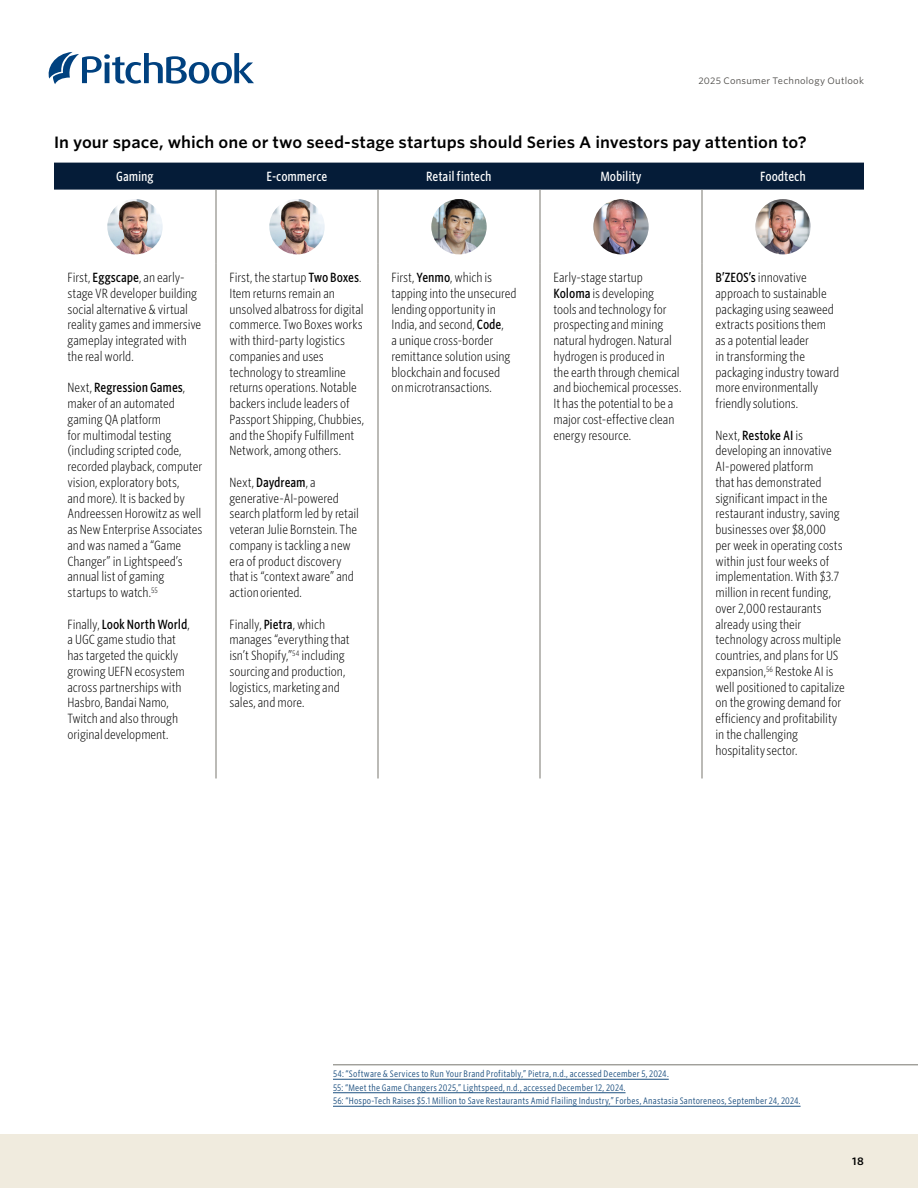
<style>
.page{position:relative;width:918px;height:1188px;background:#fff}
.page>*{position:absolute;margin:0;border:0;box-sizing:border-box;transform-origin:0 0}
.AN_Chart___table_title{font:600 15.75px "Whitney S Sm";letter-spacing:.005em;color:#000}
.AN_Table_text{font:300 12.75px/15.8px "Whitney Cond S Sm";letter-spacing:-.005em;color:#000}
.AN_Table_header_row{font:500 12.75px "Whitney Cond S Sm";letter-spacing:-.005em;color:#fff}
.t1{font:600 10.5px "Whitney S Sm";color:#000}
.AN_Footnote{font:9px/13.5px "Whitney Cond S Sm";letter-spacing:.02em;color:#1d5080}
.AN_Header{font:9px "Whitney S Sm";letter-spacing:.025em;color:#484643}
.s1{font-weight:500}
</style>
<div class="page">
<div style="left:0;top:1134px;width:918px;height:54px;background:#f0ebde"></div>
<svg style="left:49px;top:52px;width:205px;height:32px"></svg>
<div style="left:54px;top:163px;width:810px;height:27px;background:#051c38"></div>
<hr style="left:216px;top:190px;width:1px;height:74px;background:#78766f">
<hr style="left:378px;top:190px;width:1px;height:74px;background:#78766f">
<hr style="left:540px;top:190px;width:1px;height:74px;background:#78766f">
<hr style="left:702px;top:190px;width:1px;height:74px;background:#78766f">
<hr style="left:216px;top:264px;width:1px;height:514px;background:#78766f">
<hr style="left:378px;top:264px;width:1px;height:514px;background:#78766f">
<hr style="left:540px;top:264px;width:1px;height:514px;background:#78766f">
<hr style="left:702px;top:264px;width:1px;height:514px;background:#78766f">
<img style="left:107px;top:199px;width:56px;height:55px;border-radius:28px">
<img style="left:269px;top:199px;width:56px;height:55px;border-radius:28px">
<img style="left:431px;top:199px;width:56px;height:55px;border-radius:28px">
<img style="left:593px;top:199px;width:56px;height:55px;border-radius:28px">
<img style="left:755px;top:199px;width:56px;height:55px;border-radius:28px">
<hr style="left:333px;top:1065px;width:585px;height:1px;background:#78766f">
<hr style="left:333px;top:1079px;width:336px;height:1px;background:#1d5080">
<hr style="left:333px;top:1092px;width:293px;height:1px;background:#1d5080">
<hr style="left:333px;top:1106px;width:468px;height:1px;background:#1d5080">
<p class="AN_Header" style="left:698px;top:75px;width:167px">2025 Consumer Technology Outlook</p>
<p class="AN_Chart___table_title" style="left:54px;top:131px;width:754px">In your space, which one or two seed-stage startups should Series A investors pay attention to?</p>
<p class="AN_Table_header_row" style="left:116px;top:168px;width:39px">Gaming</p>
<p class="AN_Table_header_row" style="left:267px;top:168px;width:62px">E-commerce</p>
<p class="AN_Table_header_row" style="left:426px;top:168px;width:67px">Retail fintech</p>
<p class="AN_Table_header_row" style="left:600px;top:168px;width:43px">Mobility</p>
<p class="AN_Table_header_row" style="left:760px;top:168px;width:47px">Foodtech</p>
<p class="AN_Table_text" style="left:68px;top:269px;width:135px">First, <span class="s1">Eggscape</span>, an early&shy;stage VR developer building social alternative &amp; virtual reality games and immersive gameplay integrated with the real world.</p>
<p class="AN_Table_text" style="left:68px;top:379px;width:136px">Next, <span class="s1">Regression Games</span>, maker of an automated gaming QA platform<br>for multimodal testing (including scripted code, recorded playback, computer vision, exploratory bots,<br>and more). It is backed by<br>Andreessen Horowitz as well as New Enterprise Associates and was named a “Game<br>Changer” in Lightspeed’s annual list of gaming startups to watch.<sup>55</sup></p>
<p class="AN_Table_text" style="left:68px;top:616px;width:124px">Finally, <span class="s1">Look North World</span>, a UGC game studio that has targeted the quickly growing UEFN ecosystem across partnerships with<br>Hasbro, Bandai Namo,<br>Twitch and also through original development.</p>
<p class="AN_Table_text" style="left:230px;top:269px;width:136px">First, the startup <span class="s1">Two Boxes</span>.<br>Item returns remain an unsolved albatross for digital commerce. Two Boxes works with third-party logistics companies and uses technology to streamline returns operations. Notable backers include leaders of<br>Passport Shipping, Chubbies, and the Shopify Fulfillment<br>Network, among others.</p>
<p class="AN_Table_text" style="left:230px;top:474px;width:131px">Next, <span class="s1">Daydream</span>, a generative-AI-powered search platform led by retail veteran Julie Bornstein. The company is tackling a new era of product discovery that is “context aware” and action oriented.</p>
<p class="AN_Table_text" style="left:230px;top:616px;width:122px">Finally, <span class="s1">Pietra</span>, which manages “everything that isn’t Shopify,”<sup>54</sup> including sourcing and production, logistics, marketing and sales, and more.</p>
<p class="AN_Table_text" style="left:392px;top:269px;width:127px">First, <span class="s1">Yenmo</span>, which is tapping into the unsecured lending opportunity in<br>India, and second, <span class="s1">Code</span>,<br>a unique cross-border remittance solution using blockchain and focused<br>on microtransactions.</p>
<p class="AN_Table_text" style="left:554px;top:269px;width:129px">Early-stage startup<br><span class="s1">Koloma</span> is developing<br>tools and technology for prospecting and mining natural hydrogen. Natural hydrogen is produced in the earth through chemical and biochemical processes.<br>It has the potential to be a major cost-effective clean energy resource.</p>
<p class="AN_Table_text" style="left:716px;top:269px;width:125px"><span class="s1">B’ZEOS’s</span> innovative approach to sustainable packaging using seaweed extracts positions them as a potential leader<br>in transforming the packaging industry toward more environmentally friendly solutions.</p>
<p class="AN_Table_text" style="left:716px;top:427px;width:131px">Next, <span class="s1">Restoke AI</span> is developing an innovative<br>AI-powered platform<br>that has demonstrated significant impact in the restaurant industry, saving businesses over $8,000<br>per week in operating costs within just four weeks of implementation. With $3.7 million in recent funding, over 2,000 restaurants already using their technology across multiple countries, and plans for US expansion,<sup>56</sup> Restoke AI is well positioned to capitalize on the growing demand for efficiency and profitability in the challenging hospitality sector.</p>
<p class="AN_Footnote" style="left:333px;top:1067px;width:469px">54: “Software &amp; Services to Run Your Brand Profitably,” Pietra, n.d., accessed December 5, 2024.<br>55: “Meet the Game Changers 2025,” Lightspeed, n.d., accessed December 12, 2024.<br>56: “Hospo-Tech Raises $5.1 Million to Save Restaurants Amid Flailing Industry,” Forbes, Anastasia Santoreneos, September 24, 2024.</p>
<p class="t1" style="left:852px;top:1154px;width:13px">18</p>
</div>
